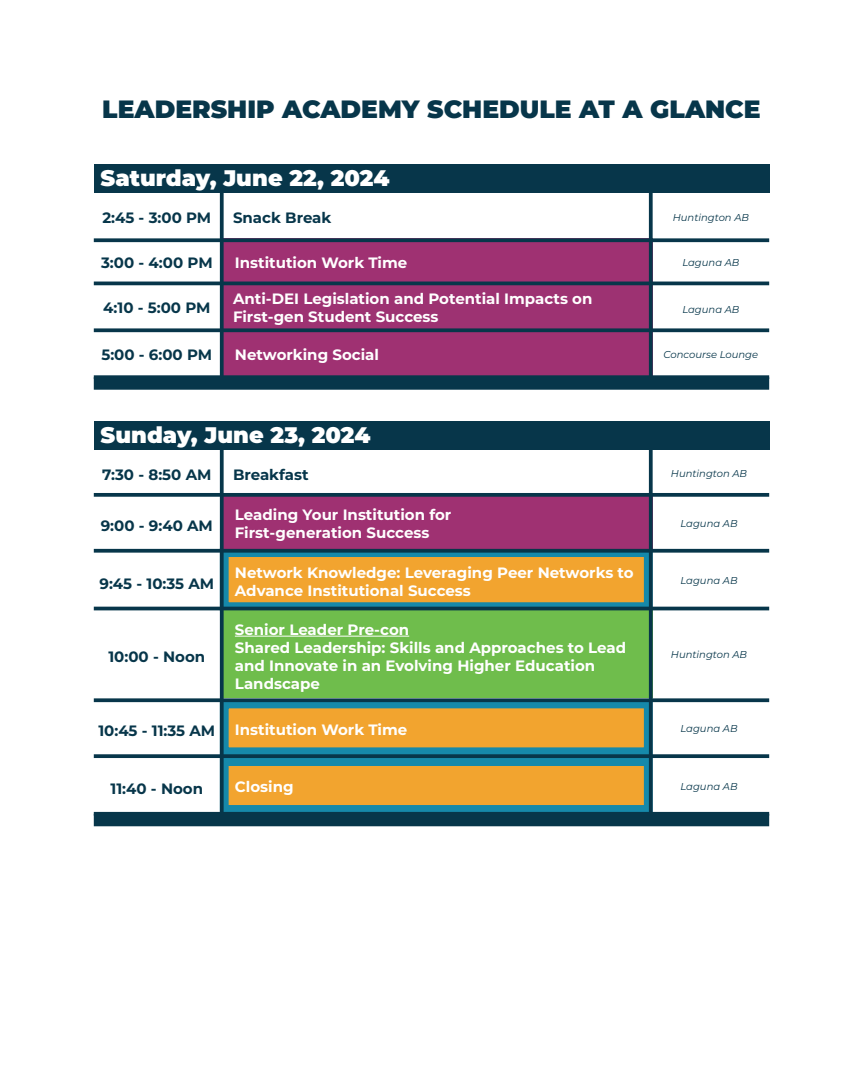
<style>
.page{position:relative;width:863px;height:1088px;background:#fff}
.page>*{position:absolute;margin:0;border:0;box-sizing:border-box;transform-origin:0 0}
.t1{font:900 25px "Montserrat";color:#07364a}
.t2{font:900 22.5px "Montserrat";color:#fff}
.t3{font:700 15px/18px "Montserrat";color:#fff}
.t4{font:700 15px "Montserrat";color:#07364a}
.t5{font:italic 10px "Montserrat";color:#07364a}
</style>
<div class="page">
<div style="left:220px;top:757px;width:432px;height:56px;background:#f2a42f;border:9px solid #1689aa"></div>
<div style="left:220px;top:699px;width:432px;height:57px;background:#f2a42f;border:9px solid #1689aa"></div>
<div style="left:220px;top:548px;width:432px;height:63px;background:#f2a42f;border:9px solid #1689aa"></div>
<div style="left:94px;top:164px;width:675px;height:29px;background:#07364a"></div>
<div style="left:94px;top:421px;width:675px;height:29px;background:#07364a"></div>
<div style="left:224px;top:238px;width:428px;height:45px;background:#9f3172"></div>
<div style="left:224px;top:495px;width:428px;height:54px;background:#9f3172"></div>
<div style="left:224px;top:610px;width:428px;height:88px;background:#6fbd4c"></div>
<hr style="left:235px;top:635px;width:174px;height:1px;background:#fff">
<div style="left:222px;top:283px;width:430px;height:45px;background:#9d3272"></div>
<div style="left:224px;top:330px;width:428px;height:45px;background:#9f3172"></div>
<svg style="left:220px;top:193px;width:4px;height:182px"></svg>
<svg style="left:220px;top:450px;width:4px;height:362px"></svg>
<svg style="left:94px;top:281px;width:675px;height:4px;background:#1f3e55"></svg>
<svg style="left:94px;top:238px;width:675px;height:4px;background:#183c52"></svg>
<svg style="left:94px;top:493px;width:675px;height:4px;background:#133a4f"></svg>
<hr style="left:94px;top:549px;width:675px;height:3px;background:#07364a">
<svg style="left:94px;top:606px;width:675px;height:4px;background:#164a5e"></svg>
<svg style="left:94px;top:698px;width:675px;height:4px;background:#1e485a"></svg>
<svg style="left:94px;top:754px;width:675px;height:4px;background:#0d3e52"></svg>
<hr style="left:94px;top:812px;width:675px;height:3px;background:#07364a">
<svg style="left:94px;top:328px;width:675px;height:4px;background:#1a3d53"></svg>
<svg style="left:94px;top:375px;width:675px;height:2px"></svg>
<hr style="left:649px;top:192px;width:3px;height:187px;background:#07364a">
<hr style="left:649px;top:450px;width:3px;height:365px;background:#07364a">
<div style="left:94px;top:377px;width:675px;height:13px;background:#07364a"></div>
<div style="left:94px;top:813px;width:675px;height:13px;background:#07364a"></div>
<p class="t1" style="left:102px;top:90px;width:660px">LEADERSHIP ACADEMY SCHEDULE AT A GLANCE</p>
<p class="t2" style="left:101px;top:161px;width:290px">Saturday, June 22, 2024</p>
<p class="t4" style="left:102px;top:207px;width:110px">2:45 - 3:00 PM</p>
<p class="t4" style="left:233px;top:207px;width:100px">Snack Break</p>
<p class="t5" style="left:672px;top:210px;width:78px">Huntington AB</p>
<p class="t4" style="left:101px;top:252px;width:113px">3:00 - 4:00 PM</p>
<p class="t4" style="left:103px;top:297px;width:109px">4:10 - 5:00 PM</p>
<p class="t4" style="left:101px;top:344px;width:112px">5:00 - 6:00 PM</p>
<p class="t3" style="left:235px;top:253px;width:174px">Institution Work Time</p>
<p class="t3" style="left:233px;top:289px;width:361px">Anti-DEI Legislation and Potential Impacts on<br>First-gen Student Success</p>
<p class="t3" style="left:235px;top:345px;width:146px">Networking Social</p>
<p class="t5" style="left:682px;top:255px;width:59px">Laguna AB</p>
<p class="t5" style="left:682px;top:302px;width:59px">Laguna AB</p>
<p class="t5" style="left:663px;top:347px;width:96px">Concourse Lounge</p>
<p class="t2" style="left:101px;top:418px;width:271px">Sunday, June 23, 2024</p>
<p class="t4" style="left:102px;top:463px;width:111px">7:30 - 8:50 AM</p>
<p class="t4" style="left:101px;top:515px;width:114px">9:00 - 9:40 AM</p>
<p class="t4" style="left:99px;top:572px;width:116px">9:45 - 10:35 AM</p>
<p class="t4" style="left:108px;top:645px;width:98px">10:00 - Noon</p>
<p class="t4" style="left:98px;top:720px;width:118px">10:45 - 11:35 AM</p>
<p class="t4" style="left:233px;top:463px;width:77px">Breakfast</p>
<p class="t3" style="left:235px;top:505px;width:218px">Leading Your Institution for<br>First-generation Success</p>
<p class="t3" style="left:235px;top:562px;width:400px;line-height:18.8px">Network Knowledge: Leveraging Peer Networks to<br>Advance Institutional Success</p>
<p class="t3" style="left:235px;top:619px;width:176px">Senior Leader Pre-con</p>
<p class="t3" style="left:235px;top:637px;width:393px">Shared Leadership: Skills and Approaches to Lead and Innovate in an Evolving Higher Education<br>Landscape</p>
<p class="t3" style="left:235px;top:719px;width:174px">Institution Work Time</p>
<p class="t5" style="left:671px;top:467px;width:78px">Huntington AB</p>
<p class="t5" style="left:680px;top:516px;width:59px">Laguna AB</p>
<p class="t5" style="left:680px;top:574px;width:59px">Laguna AB</p>
<p class="t5" style="left:671px;top:648px;width:78px">Huntington AB</p>
<p class="t5" style="left:680px;top:721px;width:59px">Laguna AB</p>
<p class="t4" style="left:110px;top:778px;width:94px">11:40 - Noon</p>
<p class="t3" style="left:235px;top:777px;width:60px">Closing</p>
<p class="t5" style="left:680px;top:779px;width:59px">Laguna AB</p>
</div>
